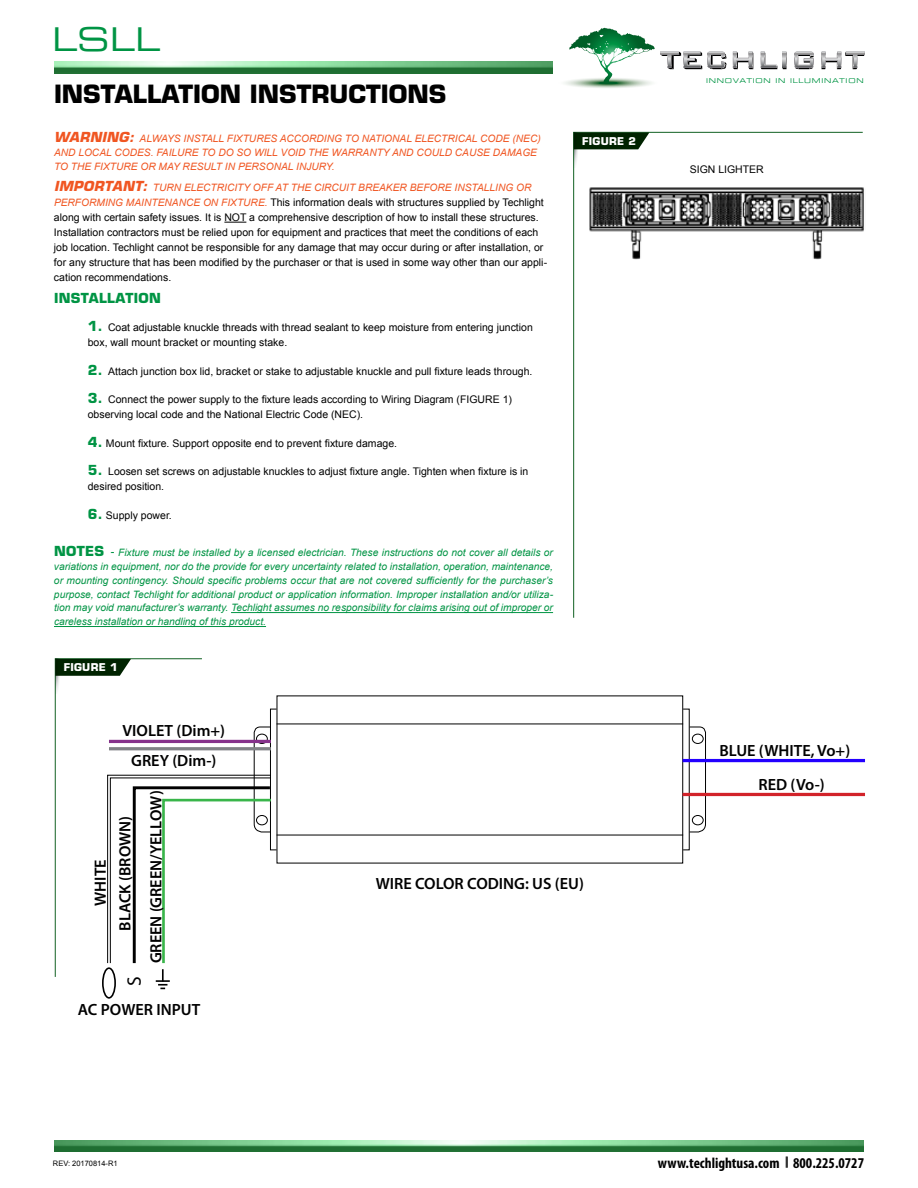
<style>
.page{position:relative;width:918px;height:1188px;background:#fff}
.page>*{position:absolute;margin:0;border:0;box-sizing:border-box;transform-origin:0 0}
.t1{font:33px "Eurostile LT Extended Two";color:#009444}
.t2{font:700 24.45px "Eurostile";color:#000}
.t3{font:19.5px "Myriad Pro";color:#000}
.t4{font:600 16.35px/29.5px "Myriad Pro";color:#000}
.t5{font:700 condensed 15px "Myriad Pro";color:#000}
.t6{font:700 13.5px "Eurostile";letter-spacing:.025em;color:#009444}
.t7{font:10.5px/15px "Arial";color:#000}
.t8{font:700 10.5px "Eurostile";letter-spacing:.025em;color:#fff}
.t9{font:italic 10.2px/14px "Arial";color:#009444;text-align:justify}
.t10{font:italic 10.2px/14px "Arial";color:#f05622}
.t11{font:7.5px "Arial";color:#000}
.t12{font:6.6px "Eurostile LT Extended Two";letter-spacing:.11em;color:#009444}
.s1{font-family:"Eurostile";font-weight:700;font-size:13.5px}
.s2{font-style:italic;font-size:10.2px;color:#f05622}
.s3{font-family:"Eurostile";font-weight:700;font-size:13.5px;color:#009444}
.s4{font-family:"Eurostile";font-weight:700;font-style:normal;font-size:13.5px}
.s5{font-family:"Arial Narrow";font-style:normal;font-size:13.5px}
</style>
<div class="page">
<img style="left:54px;top:1140px;width:810px;height:12px">
<svg style="left:786px;top:1156px;width:2px;height:12px"></svg>
<svg style="left:224px;top:222px;width:22px;height:1px"></svg>
<hr style="left:231px;top:612px;width:322px;height:1px;background:#009444">
<hr style="left:54px;top:626px;width:212px;height:1px;background:#009444">
<svg style="left:565px;top:28px;width:300px;height:60px"></svg>
<img style="left:54px;top:61px;width:499px;height:12px">
<svg style="left:573px;top:132px;width:290px;height:486px"></svg>
<svg style="left:574px;top:132px;width:75px;height:35px"></svg>
<svg style="left:55px;top:658px;width:147px;height:319px"></svg>
<svg style="left:55px;top:659px;width:76px;height:35px"></svg>
<hr style="left:277px;top:724px;width:406px;height:1px;background:#000">
<hr style="left:277px;top:835px;width:406px;height:1px;background:#000">
<svg style="left:689px;top:726px;width:17px;height:107px"></svg>
<div style="left:692px;top:734px;width:12px;height:10px;border:1px solid #000;border-radius:50%"></div>
<div style="left:692px;top:815px;width:12px;height:10px;border:1px solid #000;border-radius:50%"></div>
<hr style="left:683px;top:759px;width:182px;height:3px;background:#2300ff">
<hr style="left:683px;top:793px;width:182px;height:3px;background:#d2232a">
<div style="left:102px;top:967px;width:14px;height:32px;border:2px solid #000;border-radius:50%"></div>
<svg style="left:107px;top:726px;width:167px;height:263px"></svg>
<img style="left:589px;top:185px;width:275px;height:75px">
<h1 class="t1" style="left:52px;top:17px;width:110px">LSLL</h1>
<h2 class="t2" style="left:54px;top:79px;width:394px">INSTALLATION INSTRUCTIONS</h2>
<p class="t10" style="left:54px;top:132px;width:488px"><span class="s1">WARNING:</span> ALWAYS INSTALL FIXTURES ACCORDING TO NATIONAL ELECTRICAL CODE (NEC)<br>AND LOCAL CODES. FAILURE TO DO SO WILL VOID THE WARRANTY AND COULD CAUSE DAMAGE<br>TO THE FIXTURE OR MAY RESULT IN PERSONAL INJURY.</p>
<p class="t10" style="left:54px;top:181px;width:479px"><span class="s1">IMPORTANT:</span> TURN ELECTRICITY OFF AT THE CIRCUIT BREAKER BEFORE INSTALLING OR</p>
<p class="t7" style="left:54px;top:195px;width:495px"><span class="s2">PERFORMING MAINTENANCE ON FIXTURE.</span> This information deals with structures supplied by Techlight along with certain safety issues. It is NOT a comprehensive description of how to install these structures.<br>Installation contractors must be relied upon for equipment and practices that meet the conditions of each job location. Techlight cannot be responsible for any damage that may occur during or after installation, or for any structure that has been modified by the purchaser or that is used in some way other than our appli&shy;cation recommendations.</p>
<p class="t6" style="left:54px;top:289px;width:108px">INSTALLATION</p>
<p class="t7" style="left:88px;top:320px;width:447px"><span class="s3">1.</span> Coat adjustable knuckle threads with thread sealant to keep moisture from entering junction box, wall mount bracket or mounting stake.</p>
<p class="t7" style="left:88px;top:364px;width:446px"><span class="s3">2.</span> Attach junction box lid, bracket or stake to adjustable knuckle and pull fixture leads through.</p>
<p class="t7" style="left:88px;top:392px;width:426px"><span class="s3">3.</span> Connect the power supply to the fixture leads according to Wiring Diagram (FIGURE 1) observing local code and the National Electric Code (NEC).</p>
<p class="t7" style="left:88px;top:436px;width:311px"><span class="s3">4.</span> Mount fixture. Support opposite end to prevent fixture damage.</p>
<p class="t7" style="left:88px;top:464px;width:442px"><span class="s3">5.</span> Loosen set screws on adjustable knuckles to adjust fixture angle. Tighten when fixture is in desired position.</p>
<p class="t7" style="left:88px;top:508px;width:86px"><span class="s3">6.</span> Supply power.</p>
<p class="t9" style="left:54px;top:545px;width:501px"><span class="s4">NOTES</span> <span class="s5">-</span> Fixture must be installed by a licensed electrician. These instructions do not cover all details or variations in equipment, nor do the provide for every uncertainty related to installation, operation, maintenance, or mounting contingency. Should specific problems occur that are not covered sufficiently for the purchaser’s purpose, contact Techlight for additional product or application information. Improper installation and/or utiliza&shy;tion may void manufacturer’s warranty. Techlight assumes no responsibility for claims arising out of improper or careless installation or handling of this product.</p>
<p class="t8" style="left:64px;top:661px;width:56px">FIGURE 1</p>
<h3 class="t4" style="left:123px;top:716px;width:104px;text-align:center">VIOLET (Dim+)<br>GREY (Dim-)</h3>
<p class="t8" style="left:582px;top:134px;width:56px">FIGURE 2</p>
<h3 class="t4" style="left:88px;top:931px;width:116px;line-height:24.8px;text-indent:25px;rotate:-90deg">WHITE<br>BLACK (BROWN)</h3>
<h3 class="t4" style="left:141px;top:963px;width:175px;rotate:-90deg">GREEN (GREEN/YELLOW)</h3>
<h3 class="t3" style="left:124px;top:986px;width:11px;rotate:-90deg">S</h3>
<h3 class="t4" style="left:78px;top:995px;width:124px">AC POWER INPUT</h3>
<h3 class="t4" style="left:376px;top:869px;width:210px">WIRE COLOR CODING: US (EU)</h3>
<p class="t12" style="left:706px;top:76px;width:159px">INNOVATION IN ILLUMINATION</p>
<p class="t7" style="left:690px;top:162px;width:76px">SIGN LIGHTER</p>
<h3 class="t4" style="left:758px;top:734px;width:93px;line-height:33.8px;text-indent:-39px">BLUE (WHITE, Vo+)<br>RED (Vo-)</h3>
<p class="t11" style="left:53px;top:1158px;width:66px">REV: 20170814-R1</p>
<h3 class="t5" style="left:658px;top:1153px;width:208px">www.techlightusa.com 800.225.0727</h3>
</div>
